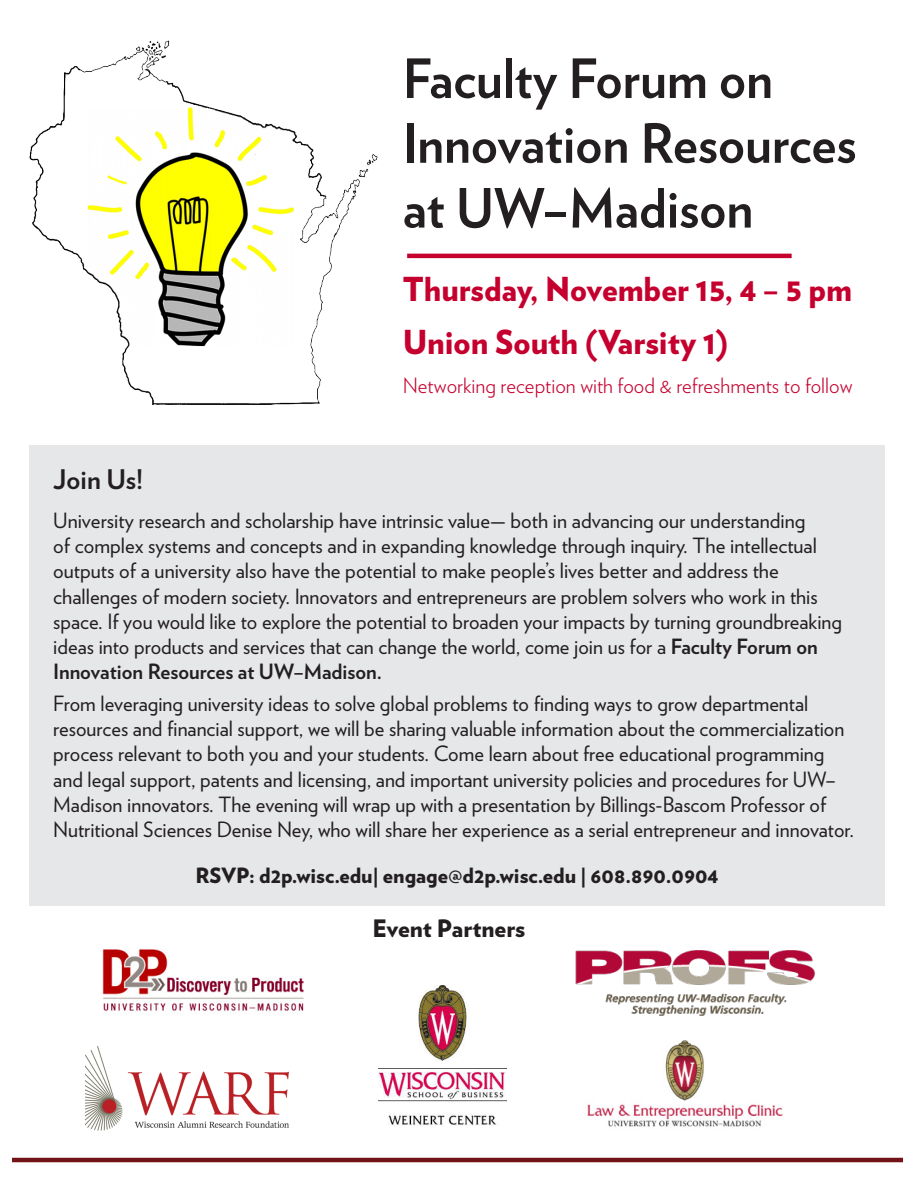
<style>
.page{position:relative;width:918px;height:1188px;background:#fff}
.page>*{position:absolute;margin:0;border:0;box-sizing:border-box;transform-origin:0 0}
.t1{font:700 54px/64.8px "Verlag";color:#231f20}
.t2{font:900 33px "Verlag";color:#c5002e}
.t3{font:700 27px "Verlag";letter-spacing:-.005em;color:#231f20}
.t4{font:900 24px "Verlag";color:#231f20}
.t5{font:21px/25.2px "Verlag";color:#231f20}
.t6{font:900 21px "Verlag";color:#231f20}
.t7{font:300 21px "Verlag";color:#c5002e}
.s1{font-weight:700}
</style>
<div class="page">
<div style="left:29px;top:446px;width:856px;height:460px;background:#e6e7e9"></div>
<hr style="left:12px;top:1158px;width:891px;height:4px;background:#721417">
<img style="left:378px;top:986px;width:129px;height:139px">
<img style="left:587px;top:1041px;width:196px;height:86px">
<img style="left:575px;top:951px;width:241px;height:64px">
<img style="left:86px;top:1046px;width:202px;height:85px">
<img style="left:102px;top:949px;width:202px;height:62px">
<hr style="left:407px;top:254px;width:385px;height:4px;background:#c5002e">
<img style="left:29px;top:40px;width:349px;height:365px">
<p class="t1" style="left:403px;top:43px;width:455px">Faculty Forum on<br>Innovation Resources at UW–Madison</p>
<p class="t2" style="left:403px;top:262px;width:451px">Thursday, November 15, 4 – 5 pm</p>
<p class="t2" style="left:403px;top:315px;width:327px">Union South (Varsity 1)</p>
<p class="t7" style="left:403px;top:370px;width:451px">Networking reception with food &amp; refreshments to follow</p>
<p class="t3" style="left:53px;top:458px;width:92px">Join Us!</p>
<p class="t5" style="left:53px;top:507px;width:790px">University research and scholarship have intrinsic value— both in advancing our understanding<br>of complex systems and concepts and in expanding knowledge through inquiry. The intellectual outputs of a university also have the potential to make people’s lives better and address the challenges of modern society. Innovators and entrepreneurs are problem solvers who work in this space. If you would like to explore the potential to broaden your impacts by turning groundbreaking ideas into products and services that can change the world, come join us for a <span class="s1">Faculty Forum on Innovation Resources at UW–Madison.</span></p>
<p class="t5" style="left:53px;top:690px;width:802px">From leveraging university ideas to solve global problems to finding ways to grow departmental resources and financial support, we will be sharing valuable information about the commercialization process relevant to both you and your students. Come learn about free educational programming and legal support, patents and licensing, and important university policies and procedures for UW– Madison innovators. The evening will wrap up with a presentation by Billings-Bascom Professor of Nutritional Sciences Denise Ney, who will share her experience as a serial entrepreneur and innovator.</p>
<p class="t6" style="left:195px;top:858px;width:524px">RSVP: d2p.wisc.edu| engage@d2p.wisc.edu | 608.890.0904</p>
<p class="t4" style="left:372px;top:908px;width:154px">Event Partners</p>
</div>
